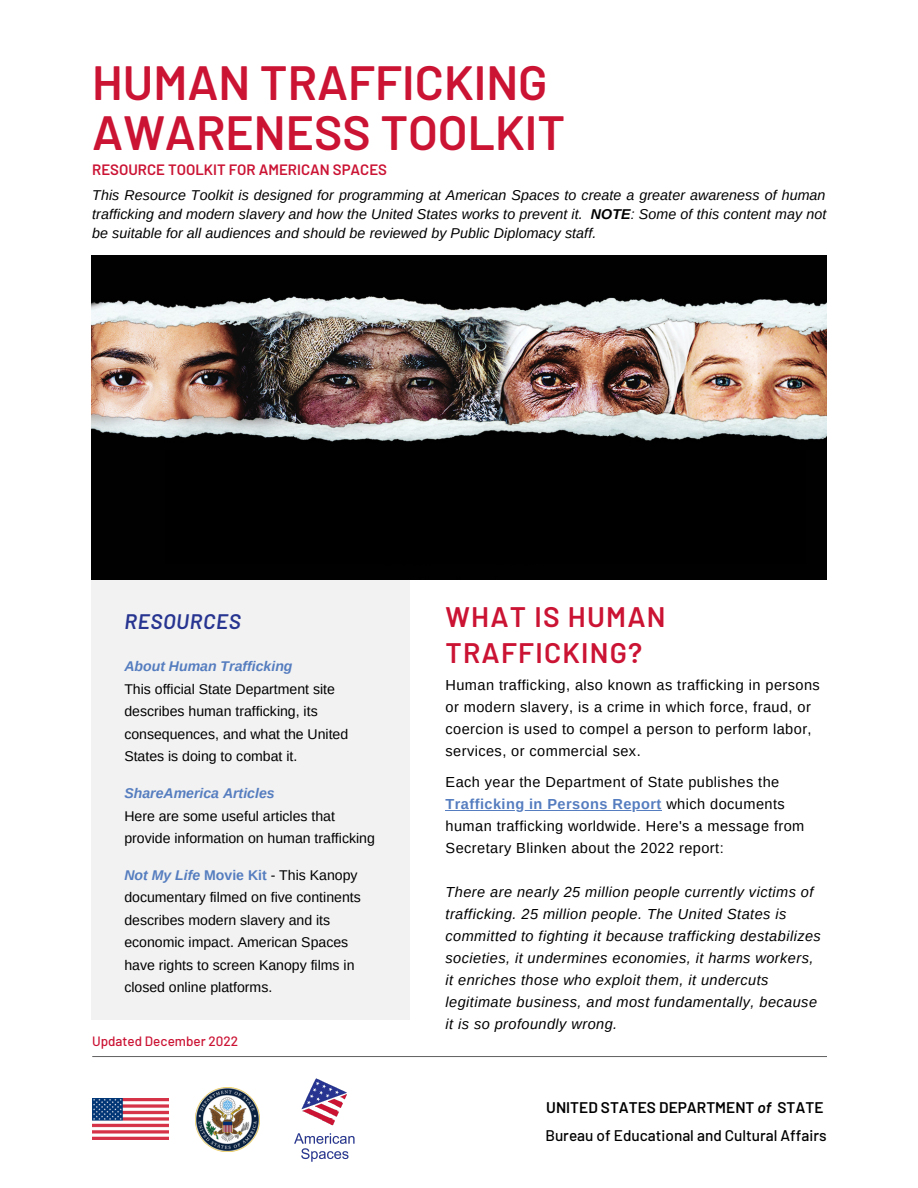
<style>
.page{position:relative;width:918px;height:1188px;background:#fff}
.page>*{position:absolute;margin:0;border:0;box-sizing:border-box;transform-origin:0 0}
.t1{font:600 48px/49.8px "Barlow";color:#cb1334}
.t2{font:600 28.2px/36px "Barlow";letter-spacing:.045em;color:#cb1334}
.t3{font:italic 600 21px "Barlow";letter-spacing:.03em;color:#273591}
.t4{font:500 15.45px/27.5px "Barlow";color:#000}
.t5{font:600 15px "Barlow";color:#cb1334}
.t6{font:14.55px/22px "Arimo";letter-spacing:.03em;color:#000}
.t7{font:italic 14.55px/22px "Arimo";letter-spacing:.03em;color:#000}
.t8{font:italic 14.25px/19.2px "Arimo";letter-spacing:.005em;color:#000;text-align:justify}
.t9{font:14.1px/22.5px "Arimo";color:#000}
.t10{font:italic 700 14.1px "Arimo";color:#557dbf}
.t11{font:500 13.5px "Barlow";color:#cb1334}
.s1{font-weight:700}
.s2{font-weight:700;font-style:italic;color:#557dbf}
.s3{font-weight:700;color:#557dbf}
.s4{font-weight:600}
.s5{font-weight:600;font-style:italic}
</style>
<div class="page">
<div style="left:92px;top:579px;width:318px;height:441px;background:#f2f2f2"></div>
<img style="left:92px;top:256px;width:734px;height:324px">
<img style="left:92px;top:1099px;width:77px;height:40px">
<img style="left:195px;top:1087px;width:65px;height:64px">
<img style="left:294px;top:1078px;width:61px;height:84px">
<svg style="left:92px;top:1056px;width:735px;height:1px"></svg>
<div style="left:165px;top:450px;width:641px;height:114px;background:#000"></div>
<hr style="left:446px;top:810px;width:216px;height:1px;background:#557dbf">
<h1 class="t1" style="left:92px;top:56px;width:475px">HUMAN TRAFFICKING<br>AWARENESS TOOLKIT</h1>
<p class="t5" style="left:92px;top:160px;width:296px">RESOURCE TOOLKIT FOR AMERICAN SPACES</p>
<p class="t8" style="left:92px;top:186px;width:736px">This Resource Toolkit is designed for programming at American Spaces to create a greater awareness of human trafficking and modern slavery and how the United States works to prevent it. <span class="s1">NOTE</span>: Some of this content may not be suitable for all audiences and should be reviewed by Public Diplomacy staff.</p>
<h3 class="t3" style="left:125px;top:608px;width:118px">RESOURCES</h3>
<p class="t10" style="left:124px;top:659px;width:170px">About Human Trafficking</p>
<p class="t9" style="left:124px;top:678px;width:225px">This official State Department site describes human trafficking, its consequences, and what the United States is doing to combat it.</p>
<p class="t10" style="left:124px;top:785px;width:152px">ShareAmerica Articles</p>
<p class="t9" style="left:124px;top:804px;width:252px">Here are some useful articles that provide information on human trafficking</p>
<p class="t9" style="left:124px;top:864px;width:238px"><span class="s2">Not My Life</span> <span class="s3">Movie Kit</span> - This Kanopy documentary filmed on five continents describes modern slavery and its economic impact. American Spaces have rights to screen Kanopy films in closed online platforms.</p>
<p class="t11" style="left:92px;top:1032px;width:147px">Updated December 2022</p>
<h2 class="t2" style="left:446px;top:598px;width:222px">WHAT IS HUMAN<br>TRAFFICKING?</h2>
<p class="t6" style="left:446px;top:674px;width:376px">Human trafficking, also known as trafficking in persons or modern slavery, is a crime in which force, fraud, or coercion is used to compel a person to perform labor, services, or commercial sex.</p>
<p class="t6" style="left:446px;top:771px;width:360px">Each year the Department of State publishes the <span class="s3">Trafficking in Persons Report</span> which documents human trafficking worldwide. Here's a message from Secretary Blinken about the 2022 report:</p>
<p class="t7" style="left:446px;top:881px;width:377px">There are nearly 25 million people currently victims of trafficking. 25 million people. The United States is committed to fighting it because trafficking destabilizes societies, it undermines economies, it harms workers, it enriches those who exploit them, it undercuts legitimate business, and most fundamentally, because it is so profoundly wrong.</p>
<p class="t4" style="left:545px;top:1093px;width:283px"><span class="s4">UNITED STATES DEPARTMENT</span> <span class="s5">of</span> <span class="s4">STATE<br></span>Bureau of Educational and Cultural Affairs</p>
</div>
